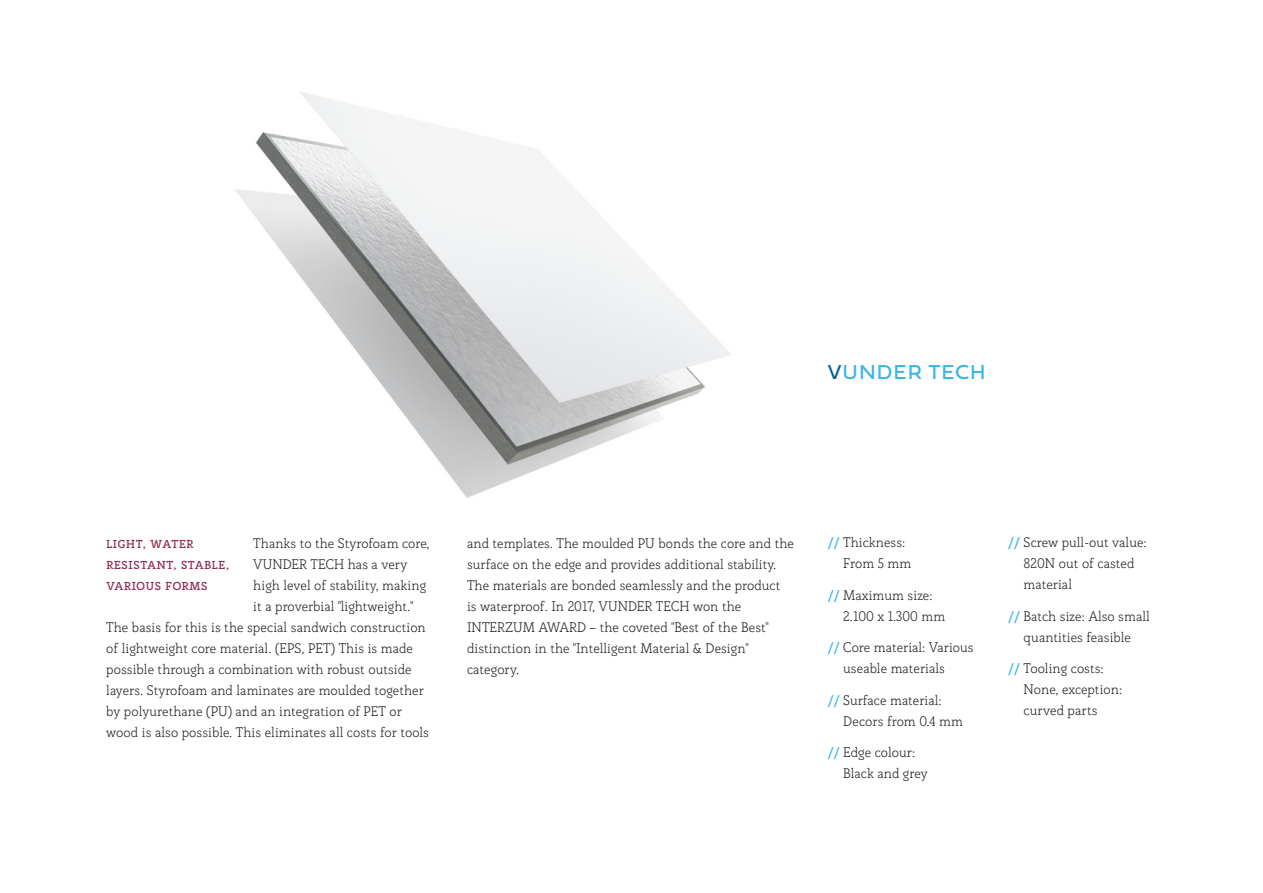
<style>
.page{position:relative;width:1263px;height:893px;background:#fff}
.page>*{position:absolute;margin:0;border:0;box-sizing:border-box;transform-origin:0 0}
.t1{font:21px "Fieldwork Hum";letter-spacing:.05em;color:#39b4e7}
.t2{font:300 13.5px/21px "Rogliano";color:#231f20}
.t3{font:700 11.25px/21px "Rogliano";letter-spacing:.06em;color:#942c57}
.s1{color:#016091}
.s2{font-weight:700;color:#39b4e7}
</style>
<div class="page">
<img style="left:235px;top:92px;width:496px;height:406px">
<p class="t1" style="left:828px;top:356px;width:159px"><span class="s1">V</span>UNDER TECH</p>
<p class="t2" style="left:253px;top:532px;width:178px">Thanks to the Styrofoam core,</p>
<p class="t2" style="left:253px;top:553px;width:156px">VUNDER TECH has a very</p>
<p class="t2" style="left:253px;top:574px;width:174px">high level of stability, making</p>
<p class="t2" style="left:253px;top:595px;width:161px">it a proverbial "lightweight."</p>
<p class="t2" style="left:106px;top:616px;width:321px">The basis for this is the special sandwich construction</p>
<p class="t2" style="left:106px;top:637px;width:308px">of lightweight core material. (EPS, PET) This is made</p>
<p class="t2" style="left:106px;top:658px;width:307px">possible through a combination with robust outside</p>
<p class="t2" style="left:106px;top:679px;width:319px">layers. Styrofoam and laminates are moulded together</p>
<p class="t2" style="left:106px;top:700px;width:297px">by polyurethane (PU) and an integration of PET or</p>
<p class="t2" style="left:106px;top:721px;width:324px">wood is also possible. This eliminates all costs for tools</p>
<p class="t3" style="left:106px;top:533px;width:89px">LIGHT, WATER</p>
<p class="t3" style="left:106px;top:554px;width:124px">RESISTANT, STABLE,<br>VARIOUS FORMS</p>
<p class="t2" style="left:467px;top:532px;width:329px">and templates. The moulded PU bonds the core and the surface on the edge and provides additional stability.<br>The materials are bonded seamlessly and the product<br>is waterproof. In 2017, VUNDER TECH won the INTERZUM AWARD – the coveted "Best of the Best" distinction in the "Intelligent Material &amp; Design" category.</p>
<p class="t2" style="left:843px;top:532px;width:70px;text-indent:-15px"><span class="s2">//</span> Thickness:<br>From 5 mm</p>
<p class="t2" style="left:843px;top:584px;width:104px;text-indent:-15px"><span class="s2">//</span> Maximum size:<br>2.100 x 1.300 mm</p>
<p class="t2" style="left:843px;top:637px;width:132px;text-indent:-15px"><span class="s2">//</span> Core material: Various useable materials</p>
<p class="t2" style="left:843px;top:689px;width:121px;text-indent:-15px"><span class="s2">//</span> Surface material:<br>Decors from 0.4 mm</p>
<p class="t2" style="left:843px;top:742px;width:86px;text-indent:-15px"><span class="s2">//</span> Edge colour:<br>Black and grey</p>
<p class="t2" style="left:1023px;top:532px;width:125px;text-indent:-15px"><span class="s2">//</span> Screw pull-out value:<br>820N out of casted material</p>
<p class="t2" style="left:1008px;top:605px;width:143px;text-align:center"><span class="s2">//</span> Batch size: Also small quantities feasible</p>
<p class="t2" style="left:1023px;top:658px;width:100px;text-indent:-15px"><span class="s2">//</span> Tooling costs:<br>None, exception: curved parts</p>
</div>
